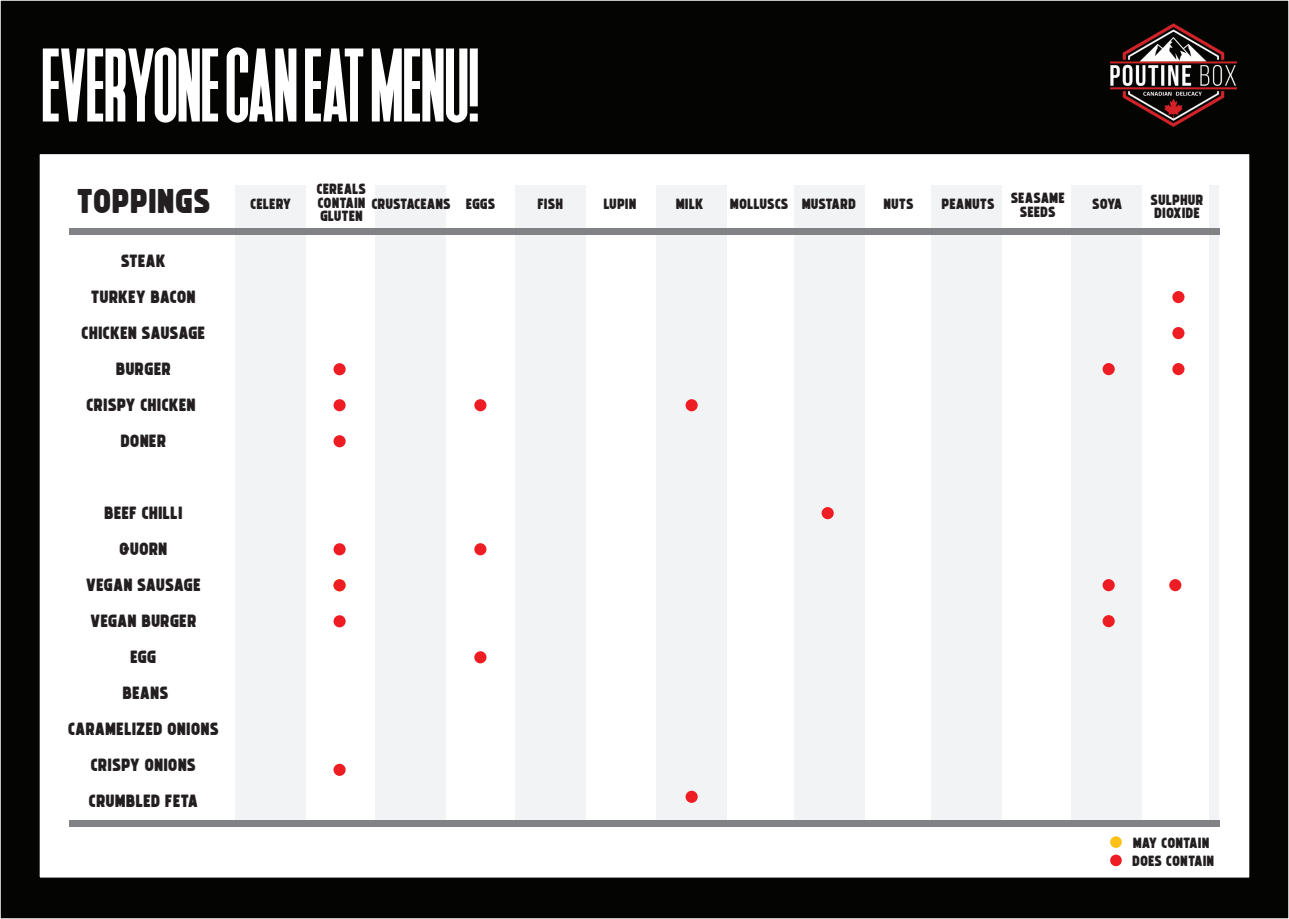
<style>
.page{position:relative;width:1289px;height:919px;background:#fff}
.page>*{position:absolute;margin:0;border:0;box-sizing:border-box;transform-origin:0 0}
.t1{font:condensed 97.05px "Deutschlander";color:#fff}
.t2{font:34.8px "Michelangelo";color:#231f20}
.t3{font:18px/36px "Michelangelo";color:#231f20;text-align:center}
.t4{font:15px/14.9px "Michelangelo";color:#231f20}
</style>
<div class="page">
<div style="left:0;top:0;width:1288px;height:918px;background:#040503"></div>
<img style="left:1110px;top:24px;width:126px;height:102px">
<div style="left:38px;top:153px;width:1212px;height:726px;background:#fff;border:2px solid #040503"></div>
<div style="left:235px;top:185px;width:71px;height:637px;background:#f2f3f4"></div>
<div style="left:375px;top:185px;width:70px;height:637px;background:#f2f3f4"></div>
<div style="left:515px;top:185px;width:71px;height:637px;background:#f2f3f4"></div>
<div style="left:656px;top:185px;width:70px;height:637px;background:#f2f3f4"></div>
<div style="left:794px;top:185px;width:70px;height:637px;background:#f2f3f4"></div>
<div style="left:931px;top:185px;width:70px;height:637px;background:#f2f3f4"></div>
<div style="left:1071px;top:185px;width:70px;height:637px;background:#f2f3f4"></div>
<div style="left:1208px;top:185px;width:10px;height:637px;background:#f2f3f4"></div>
<div style="left:1110px;top:836px;width:11px;height:11px;background:#fdc016;border-radius:50%"></div>
<div style="left:1110px;top:854px;width:11px;height:12px;background:#ee1d23;border-radius:50%"></div>
<div style="left:69px;top:228px;width:1150px;height:7px;background:#808285"></div>
<div style="left:333px;top:615px;width:12px;height:12px;background:#ee1d23;border-radius:50%"></div>
<div style="left:333px;top:543px;width:12px;height:12px;background:#ee1d23;border-radius:50%"></div>
<div style="left:333px;top:435px;width:12px;height:12px;background:#ee1d23;border-radius:50%"></div>
<div style="left:333px;top:363px;width:12px;height:12px;background:#ee1d23;border-radius:50%"></div>
<div style="left:333px;top:399px;width:12px;height:12px;background:#ee1d23;border-radius:50%"></div>
<div style="left:474px;top:651px;width:12px;height:12px;background:#ee1d23;border-radius:50%"></div>
<div style="left:474px;top:543px;width:12px;height:12px;background:#ee1d23;border-radius:50%"></div>
<div style="left:474px;top:399px;width:12px;height:12px;background:#ee1d23;border-radius:50%"></div>
<div style="left:685px;top:399px;width:12px;height:12px;background:#ee1d23;border-radius:50%"></div>
<div style="left:821px;top:507px;width:12px;height:12px;background:#ee1d23;border-radius:50%"></div>
<div style="left:1102px;top:579px;width:12px;height:12px;background:#ee1d23;border-radius:50%"></div>
<div style="left:1102px;top:615px;width:12px;height:12px;background:#ee1d23;border-radius:50%"></div>
<div style="left:1102px;top:363px;width:12px;height:12px;background:#ee1d23;border-radius:50%"></div>
<div style="left:1172px;top:363px;width:12px;height:12px;background:#ee1d23;border-radius:50%"></div>
<div style="left:1172px;top:327px;width:12px;height:12px;background:#ee1d23;border-radius:50%"></div>
<div style="left:1172px;top:291px;width:12px;height:12px;background:#ee1d23;border-radius:50%"></div>
<div style="left:69px;top:819px;width:1150px;height:7px;background:#808285"></div>
<div style="left:333px;top:763px;width:12px;height:12px;background:#ee1d23;border-radius:50%"></div>
<div style="left:333px;top:579px;width:12px;height:12px;background:#ee1d23;border-radius:50%"></div>
<div style="left:1169px;top:579px;width:12px;height:12px;background:#ee1d23;border-radius:50%"></div>
<div style="left:685px;top:790px;width:12px;height:12px;background:#ee1d23;border-radius:50%"></div>
<h1 class="t1" style="left:43px;top:24px;width:439px">EVERYONE CAN EAT MENU!</h1>
<h2 class="t2" style="left:76px;top:182px;width:136px">TOPPINGS</h2>
<p class="t3" style="left:81px;top:243px;width:125px">STEAK<br>TURKEY BACON<br>CHICKEN SAUSAGE<br>BURGER<br>CRISPY CHICKEN<br>DONER</p>
<p class="t3" style="left:68px;top:495px;width:153px">BEEF CHILLI<br>QUORN<br>VEGAN SAUSAGE<br>VEGAN BURGER<br>EGG<br>BEANS<br>CARAMELIZED ONIONS<br>CRISPY ONIONS<br>CRUMBLED FETA</p>
<p class="t4" style="left:250px;top:197px;width:43px">CELERY</p>
<p class="t4" style="left:316px;top:182px;width:180px">CEREALS<br>CONTAIN CRUSTACEANS EGGS</p>
<p class="t4" style="left:320px;top:209px;width:44px">GLUTEN</p>
<p class="t4" style="left:537px;top:196px;width:27px">FISH</p>
<p class="t4" style="left:603px;top:196px;width:34px">LUPIN</p>
<p class="t4" style="left:675px;top:196px;width:29px">MILK</p>
<p class="t4" style="left:730px;top:196px;width:128px">MOLLUSCS MUSTARD</p>
<p class="t4" style="left:883px;top:196px;width:32px">NUTS</p>
<p class="t4" style="left:941px;top:194px;width:125px">PEANUTS SEASAME</p>
<p class="t4" style="left:1019px;top:204px;width:38px">SEEDS</p>
<p class="t4" style="left:1092px;top:196px;width:32px">SOYA</p>
<p class="t4" style="left:1150px;top:193px;width:54px;line-height:13.5px">SULPHUR<br>DIOXIDE</p>
<p class="t4" style="left:1132px;top:835px;width:78px">MAY CONTAIN</p>
<p class="t4" style="left:1132px;top:853px;width:84px">DOES CONTAIN</p>
</div>
